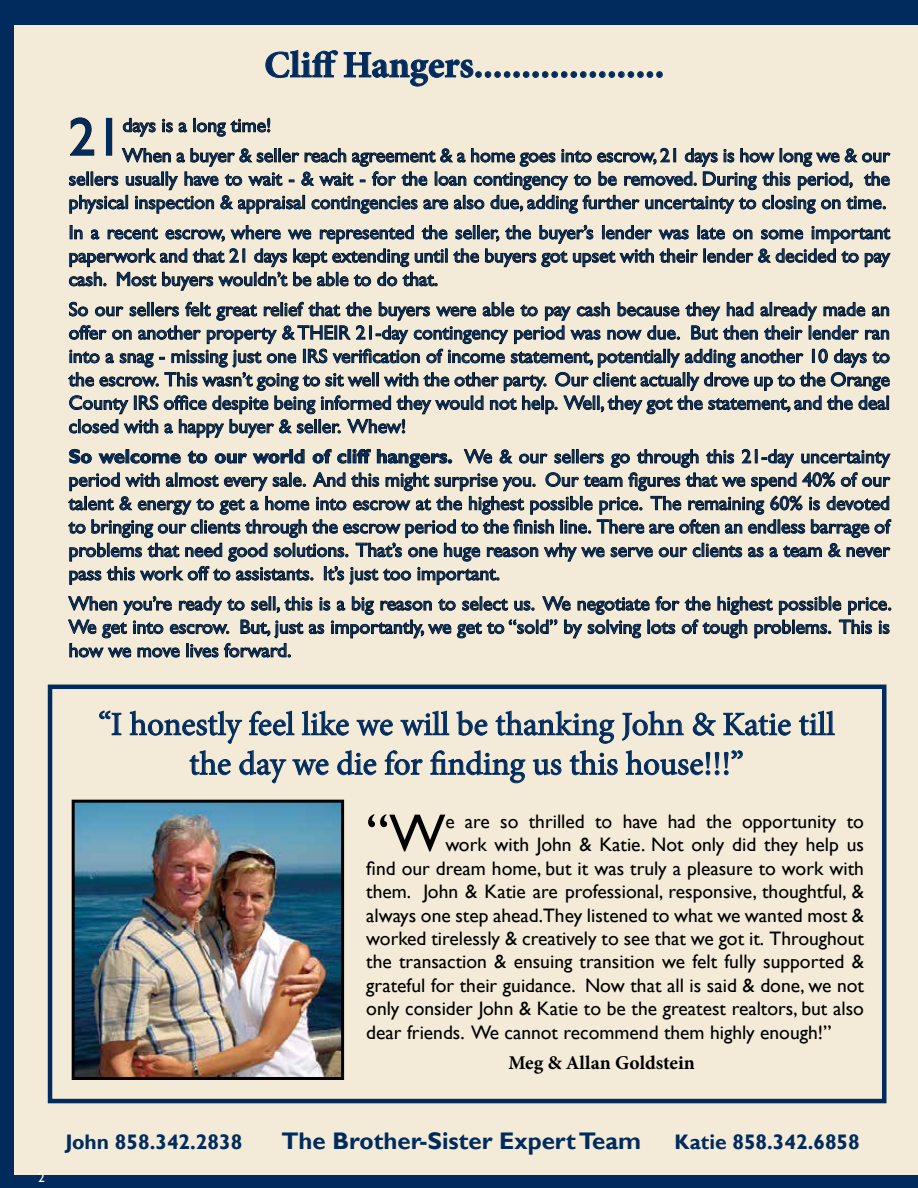
<style>
.page{position:relative;width:918px;height:1188px;background:#002b5c}
.page>*{position:absolute;margin:0;border:0;box-sizing:border-box;transform-origin:0 0}
.t1{font:53.85px "Gill Sans";color:#002b5c}
.t2{font:53.85px "Gill Sans";color:#000}
.t3{font:700 37.5px "Minion Pro";color:#002b5c}
.t4{font:33px/39.6px "Minion Pro";color:#002b5c;text-align:center}
.t5{font:700 24px "Gill Sans";color:#002b5c}
.t6{font:700 21px "Gill Sans";color:#002b5c}
.t7{font:19.5px/23.4px "Gill Sans";color:#002b5c;text-align:justify}
.t8{font:19.5px "Gill Sans";color:#000}
.t9{font:700 19.5px "Minion Pro";color:#000}
.t10{font:13.5px "Gill Sans";color:#fff}
.s1{font-weight:700}
</style>
<div class="page">
<div style="left:15px;top:25px;width:903px;height:1149px;background:#f3ebd8"></div>
<svg style="left:69px;top:117px;width:822px;height:97px"></svg>
<svg style="left:69px;top:225px;width:822px;height:66px"></svg>
<svg style="left:68px;top:302px;width:822px;height:136px"></svg>
<svg style="left:68px;top:449px;width:824px;height:136px"></svg>
<svg style="left:68px;top:596px;width:824px;height:62px"></svg>
<div style="left:48px;top:685px;width:838px;height:418px;border:4px solid #002b5c"></div>
<img style="left:76px;top:804px;width:264px;height:272px">
<div style="left:72px;top:800px;width:272px;height:280px;border:3px solid #000"></div>
<svg style="left:99px;top:710px;width:23px;height:25px"></svg>
<svg style="left:130px;top:710px;width:112px;height:34px"></svg>
<svg style="left:249px;top:710px;width:46px;height:26px"></svg>
<svg style="left:302px;top:710px;width:47px;height:26px"></svg>
<svg style="left:356px;top:720px;width:37px;height:16px"></svg>
<svg style="left:400px;top:710px;width:50px;height:26px"></svg>
<svg style="left:456px;top:710px;width:32px;height:26px"></svg>
<svg style="left:495px;top:710px;width:120px;height:34px"></svg>
<svg style="left:621px;top:710px;width:63px;height:31px"></svg>
<svg style="left:693px;top:712px;width:23px;height:24px"></svg>
<svg style="left:723px;top:713px;width:68px;height:23px"></svg>
<svg style="left:798px;top:710px;width:37px;height:26px"></svg>
<svg style="left:189px;top:750px;width:42px;height:25px"></svg>
<svg style="left:239px;top:750px;width:90px;height:34px"></svg>
<svg style="left:337px;top:750px;width:40px;height:26px"></svg>
<svg style="left:384px;top:750px;width:39px;height:25px"></svg>
<svg style="left:430px;top:750px;width:96px;height:34px"></svg>
<svg style="left:533px;top:759px;width:29px;height:17px"></svg>
<svg style="left:569px;top:750px;width:49px;height:25px"></svg>
<svg style="left:626px;top:750px;width:117px;height:26px"></svg>
<svg style="left:265px;top:50px;width:209px;height:37px"></svg>
<div style="left:475px;top:71px;width:7px;height:7px;border:1px solid #002b5c;border-radius:50%"></div>
<div style="left:485px;top:71px;width:6px;height:7px;border:1px solid #002b5c;border-radius:50%"></div>
<div style="left:494px;top:71px;width:7px;height:7px;border:1px solid #002b5c;border-radius:50%"></div>
<div style="left:504px;top:71px;width:6px;height:7px;border:1px solid #002b5c;border-radius:50%"></div>
<div style="left:513px;top:71px;width:7px;height:7px;border:1px solid #002b5c;border-radius:50%"></div>
<div style="left:523px;top:71px;width:6px;height:7px;border:1px solid #002b5c;border-radius:50%"></div>
<div style="left:533px;top:71px;width:6px;height:7px;border:1px solid #002b5c;border-radius:50%"></div>
<div style="left:542px;top:71px;width:6px;height:7px;border:1px solid #002b5c;border-radius:50%"></div>
<div style="left:552px;top:71px;width:6px;height:7px;border:1px solid #002b5c;border-radius:50%"></div>
<div style="left:561px;top:71px;width:6px;height:7px;border:1px solid #002b5c;border-radius:50%"></div>
<div style="left:571px;top:71px;width:6px;height:7px;border:1px solid #002b5c;border-radius:50%"></div>
<div style="left:580px;top:71px;width:6px;height:7px;border:1px solid #002b5c;border-radius:50%"></div>
<div style="left:590px;top:71px;width:6px;height:7px;border:1px solid #002b5c;border-radius:50%"></div>
<div style="left:599px;top:71px;width:7px;height:7px;border:1px solid #002b5c;border-radius:50%"></div>
<div style="left:609px;top:71px;width:6px;height:7px;border:1px solid #002b5c;border-radius:50%"></div>
<div style="left:618px;top:71px;width:7px;height:7px;border:1px solid #002b5c;border-radius:50%"></div>
<div style="left:628px;top:71px;width:6px;height:7px;border:1px solid #002b5c;border-radius:50%"></div>
<div style="left:637px;top:71px;width:7px;height:7px;border:1px solid #002b5c;border-radius:50%"></div>
<div style="left:647px;top:71px;width:6px;height:7px;border:1px solid #002b5c;border-radius:50%"></div>
<div style="left:656px;top:71px;width:7px;height:7px;border:1px solid #002b5c;border-radius:50%"></div>
<h2 class="t3" style="left:264px;top:39px;width:401px">Cliff Hangers....................</h2>
<h1 class="t1" style="left:69px;top:106px;width:55px">21</h1>
<p class="t7" style="left:122px;top:110px;width:769px;line-height:30.2px">days is a long time!<br>When a buyer &amp; seller reach agreement &amp; a home goes into escrow, 21 days is how long we &amp; our</p>
<p class="t7" style="left:69px;top:167px;width:823px">sellers usually have to wait - &amp; wait - for the loan contingency to be removed. During this period, the physical inspection &amp; appraisal contingencies are also due, adding further uncertainty to closing on time.</p>
<p class="t7" style="left:69px;top:221px;width:823px">In a recent escrow, where we represented the seller, the buyer’s lender was late on some important paperwork and that 21 days kept extending until the buyers got upset with their lender &amp; decided to pay cash. Most buyers wouldn’t be able to do that.</p>
<p class="t7" style="left:69px;top:298px;width:823px">So our sellers felt great relief that the buyers were able to pay cash because they had already made an offer on another property &amp; THEIR 21-day contingency period was now due. But then their lender ran into a snag - missing just one IRS verification of income statement, potentially adding another 10 days to the escrow. This wasn’t going to sit well with the other party. Our client actually drove up to the Orange County IRS office despite being informed they would not help. Well, they got the statement, and the deal closed with a happy buyer &amp; seller. Whew!</p>
<p class="t7" style="left:69px;top:445px;width:823px"><span class="s1">So welcome to our world of cliff hangers.</span> We &amp; our sellers go through this 21-day uncertainty period with almost every sale. And this might surprise you. Our team figures that we spend 40% of our talent &amp; energy to get a home into escrow at the highest possible price. The remaining 60% is devoted to bringing our clients through the escrow period to the finish line. There are often an endless barrage of problems that need good solutions. That’s one huge reason why we serve our clients as a team &amp; never pass this work off to assistants. It’s just too important.</p>
<p class="t7" style="left:69px;top:592px;width:825px">When you’re ready to sell, this is a big reason to select us. We negotiate for the highest possible price.<br>We get into escrow. But, just as importantly, we get to “sold” by solving lots of tough problems. This is how we move lives forward.</p>
<h3 class="t4" style="left:98px;top:705px;width:738px">“I honestly feel like we will be thanking John &amp; Katie till the day we die for finding us this house!!!”</h3>
<h1 class="t2" style="left:366px;top:802px;width:81px">“W</h1>
<p class="t8" style="left:445px;top:810px;width:420px">e are so thrilled to have had the opportunity to</p>
<p class="t8" style="left:445px;top:833px;width:420px">work with John &amp; Katie. Not only did they help us</p>
<p class="t8" style="left:366px;top:857px;width:499px">find our dream home, but it was truly a pleasure to work with</p>
<p class="t8" style="left:366px;top:880px;width:499px">them. John &amp; Katie are professional, responsive, thoughtful, &amp;</p>
<p class="t8" style="left:366px;top:904px;width:499px">always one step ahead.They listened to what we wanted most &amp;</p>
<p class="t8" style="left:366px;top:927px;width:499px">worked tirelessly &amp; creatively to see that we got it. Throughout</p>
<p class="t8" style="left:366px;top:950px;width:499px">the transaction &amp; ensuing transition we felt fully supported &amp;</p>
<p class="t8" style="left:366px;top:974px;width:499px">grateful for their guidance. Now that all is said &amp; done, we not</p>
<p class="t8" style="left:366px;top:997px;width:499px">only consider John &amp; Katie to be the greatest realtors, but also</p>
<p class="t8" style="left:366px;top:1021px;width:467px">dear friends. We cannot recommend them highly enough!”</p>
<p class="t9" style="left:508px;top:1049px;width:188px">Meg &amp; Allan Goldstein</p>
<p class="t10" style="left:38px;top:1170px;width:8px">2</p>
<p class="t6" style="left:66px;top:1129px;width:178px">John 858.342.2838</p>
<p class="t5" style="left:281px;top:1127px;width:361px">The Brother-Sister Expert Team</p>
<p class="t6" style="left:675px;top:1129px;width:187px">Katie 858.342.6858</p>
</div>
